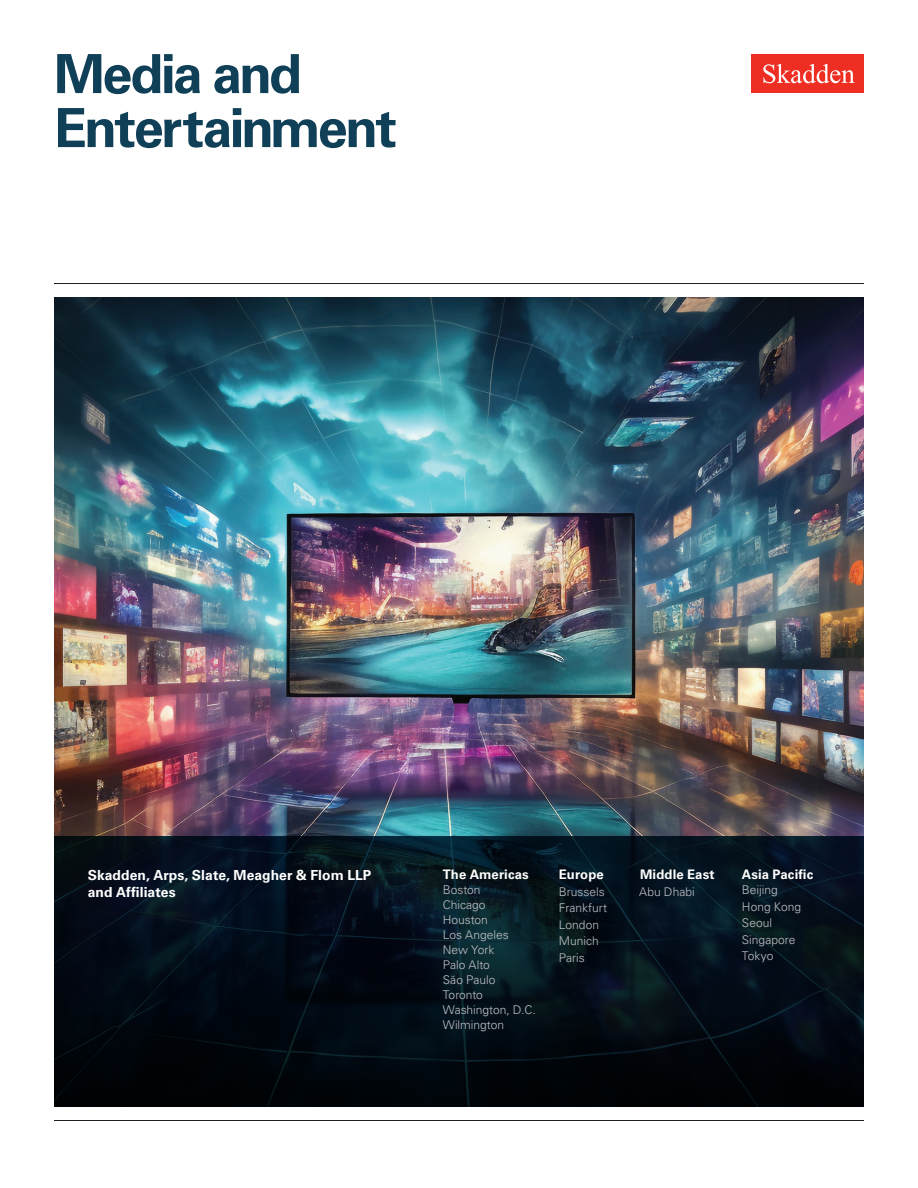
<style>
.page{position:relative;width:918px;height:1188px;background:#fff}
.page>*{position:absolute;margin:0;border:0;box-sizing:border-box;transform-origin:0 0}
.t1{font:700 54px/54px "Univers LT Std";letter-spacing:-.05em;color:#104057}
.t2{font:700 13.8px "Univers LT Std";letter-spacing:.005em;color:#fff}
.t3{font:700 13.2px "Univers LT Std";letter-spacing:.01em;color:#fff}
.t4{font:300 12px/15px "Univers LT Std";color:#c2c1c6}
</style>
<div class="page">
<img style="left:54px;top:297px;width:810px;height:539px">
<svg style="left:54px;top:836px;width:810px;height:271px;background:#030e17"></svg>
<hr style="left:54px;top:1120px;width:810px;height:1px;background:#231f20">
<hr style="left:54px;top:283px;width:810px;height:1px;background:#231f20">
<div style="left:752px;top:54px;width:112px;height:39px;background:#ee2e22"></div>
<svg style="left:763px;top:64px;width:92px;height:19px"></svg>
<h1 class="t1" style="left:54px;top:48px;width:344px">Media and<br>Entertainment</h1>
<p class="t2" style="left:88px;top:867px;width:285px">Skadden, Arps, Slate, Meagher &amp; Flom LLP</p>
<p class="t3" style="left:443px;top:867px;width:88px">The Americas</p>
<p class="t3" style="left:559px;top:867px;width:46px">Europe</p>
<p class="t3" style="left:640px;top:867px;width:76px">Middle East</p>
<p class="t3" style="left:742px;top:867px;width:73px">Asia Pacifc</p>
<p class="t2" style="left:88px;top:884px;width:89px">and Affliates</p>
<p class="t4" style="left:443px;top:883px;width:39px">Boston</p>
<p class="t4" style="left:559px;top:884px;width:47px">Brussels</p>
<p class="t4" style="left:639px;top:884px;width:57px">Abu Dhabi</p>
<p class="t4" style="left:742px;top:883px;width:37px">Beijing</p>
<p class="t4" style="left:443px;top:898px;width:44px">Chicago</p>
<p class="t4" style="left:559px;top:901px;width:50px">Frankfurt</p>
<p class="t4" style="left:742px;top:899px;width:61px">Hong Kong</p>
<p class="t4" style="left:443px;top:913px;width:47px">Houston</p>
<p class="t4" style="left:559px;top:917px;width:42px">London</p>
<p class="t4" style="left:742px;top:916px;width:32px">Seoul</p>
<p class="t4" style="left:443px;top:928px;width:68px">Los Angeles<br>New York<br>Palo Alto</p>
<p class="t4" style="left:559px;top:933px;width:41px;line-height:16.5px">Munich<br>Paris</p>
<p class="t4" style="left:742px;top:931px;width:55px;line-height:16.5px">Singapore<br>Tokyo</p>
<p class="t4" style="left:443px;top:973px;width:54px">São Paulo</p>
<p class="t4" style="left:443px;top:988px;width:42px">Toronto</p>
<p class="t4" style="left:443px;top:1003px;width:95px">Washington, D.C.</p>
<p class="t4" style="left:443px;top:1018px;width:63px">Wilmington</p>
</div>
